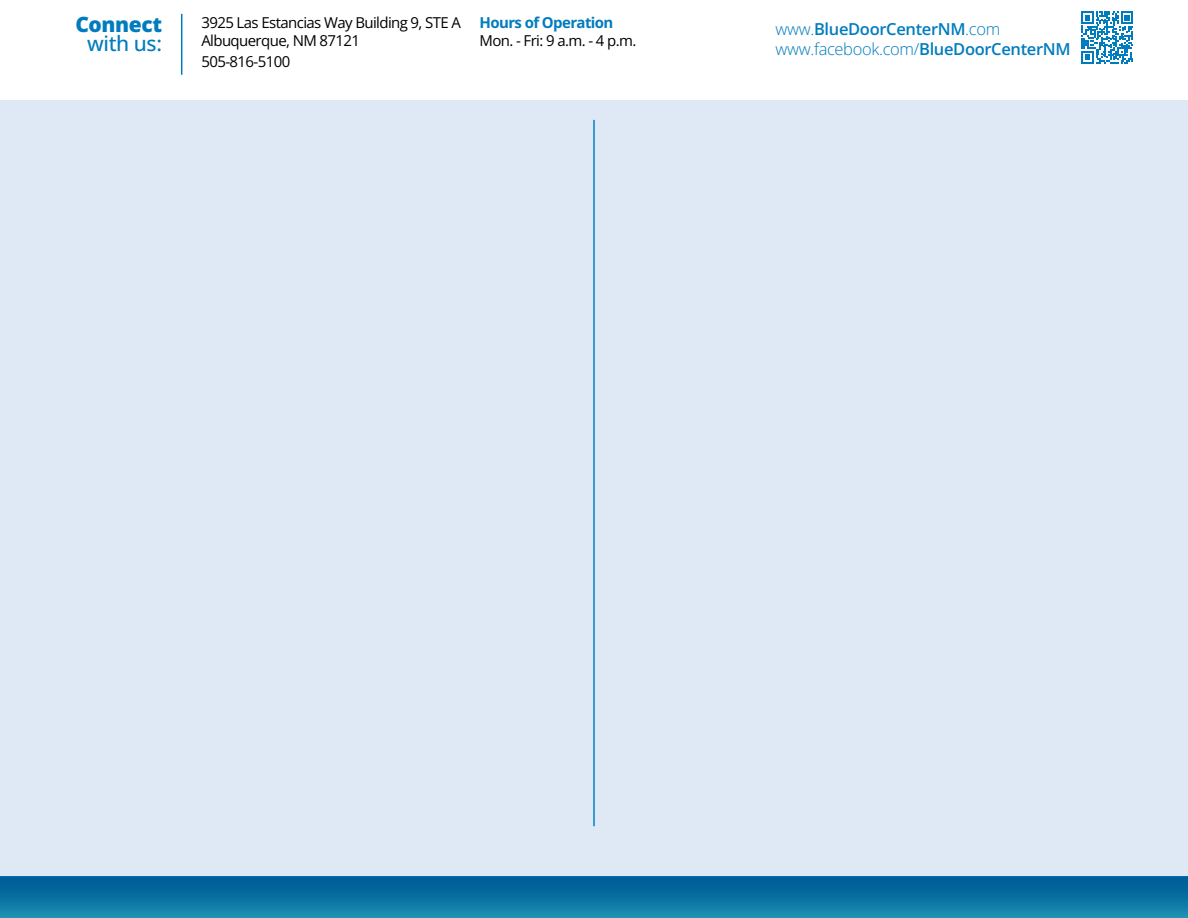
<style>
.page{position:relative;width:1188px;height:918px;background:#fff}
.page>*{position:absolute;margin:0;border:0;box-sizing:border-box;transform-origin:0 0}
.t1{font:800 21px "Open Sans";letter-spacing:-.02em;color:#007cbe}
.t2{font:500 21px "Open Sans";letter-spacing:-.02em;color:#007cbe}
.t3{font:600 16.5px/19.8px "Open Sans";letter-spacing:-.02em;color:#007cbe}
.t4{font:15px/18px "Open Sans";letter-spacing:-.04em;color:#000}
.t5{font:700 15px "Open Sans";letter-spacing:-.04em;color:#007cbe}
.s1{font-weight:300}
</style>
<div class="page">
<div style="left:0;top:100px;width:1188px;height:777px;background:#dfe8f5"></div>
<div style="left:0;top:877px;width:1188px;height:41px;background:linear-gradient(to bottom,#005794,#1b8eb0)"></div>
<hr style="left:181px;top:14px;width:1px;height:61px;background:#007cbe">
<hr style="left:593px;top:120px;width:2px;height:706px;background:#0081c6">
<svg style="left:1081px;top:12px;width:52px;height:51px"></svg>
<h1 class="t1" style="left:75px;top:9px;width:88px">Connect</h1>
<h1 class="t2" style="left:87px;top:29px;width:76px">with us:</h1>
<p class="t4" style="left:201px;top:13px;width:261px">3925 Las Estancias Way Building 9, STE A<br>Albuquerque, NM 87121</p>
<p class="t4" style="left:201px;top:52px;width:90px">505-816-5100</p>
<p class="t5" style="left:480px;top:12px;width:135px">Hours of Operation</p>
<p class="t4" style="left:480px;top:31px;width:158px">Mon. - Fri: 9 a.m. - 4 p.m.</p>
<p class="t3" style="left:776px;top:19px;width:297px"><span class="s1">www.</span>BlueDoorCenterNM<span class="s1">.com www.facebook.com/</span>BlueDoorCenterNM</p>
</div>
